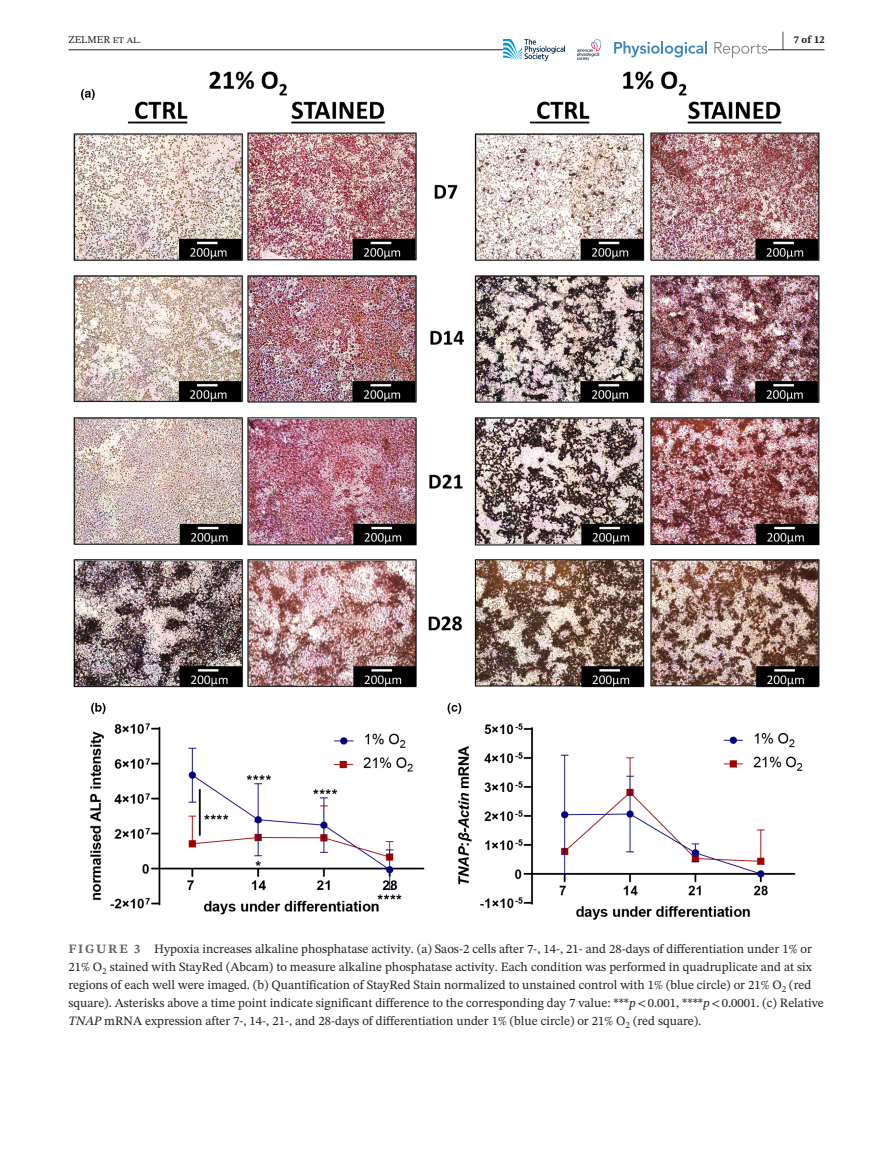
<style>
.page{position:relative;width:893px;height:1174px;background:#fff}
.page>*{position:absolute;margin:0;border:0;box-sizing:border-box;transform-origin:0 0}
.t1{font:700 21px "STIX Two Text";color:#231f20;scale:.42 1}
.t2{font:12.75px/18px "STIX Two Text";color:#231f20}
.t3{font:10.5px "STIX Two Text";color:#231f20}
.t4{font:700 10.5px "STIX Two Text";color:#231f20}
.s1{font-weight:700;color:#636366}
.s2{font-style:italic}
.s3{font-family:"STIX"}
</style>
<div class="page">
<hr style="left:68px;top:49px;width:756px;height:1px;background:#231f20">
<div style="left:503px;top:39px;width:264px;height:21px;background:#fff"></div>
<svg style="left:577px;top:39px;width:24px;height:21px"></svg>
<img style="left:503px;top:39px;width:62px;height:21px">
<svg style="left:614px;top:41px;width:93px;height:16px"></svg>
<svg style="left:714px;top:42px;width:53px;height:16px"></svg>
<img style="left:73px;top:71px;width:747px;height:849px">
<h1 class="t1" style="left:782px;top:24px;width:8px">|</h1>
<p class="t3" style="left:68px;top:32px;width:74px">ZELMER et al.</p>
<p class="t4" style="left:794px;top:32px;width:32px">7 of 12</p>
<p class="t2" style="left:68px;top:939px;width:757px"><span class="s1">FIGURE 3</span> Hypoxia increases alkaline phosphatase activity. (a) Saos-2 cells after 7-, 14-, 21- and 28-days of differentiation under 1% or 21% O<sub>2</sub> stained with StayRed (Abcam) to measure alkaline phosphatase activity. Each condition was performed in quadruplicate and at six regions of each well were imaged. (b) Quantification of StayRed Stain normalized to unstained control with 1% (blue circle) or 21% O<sub>2</sub> (red square). Asterisks above a time point indicate significant difference to the corresponding day 7 value: ***<span class="s2">p</span><span class="s3">&lt;</span>0.001, ****<span class="s2">p</span><span class="s3">&lt;</span>0.0001. (c) Relative <span class="s2">TNAP</span> mRNA expression after 7-, 14-, 21-, and 28-days of differentiation under 1% (blue circle) or 21% O<sub>2</sub> (red square).</p>
</div>
